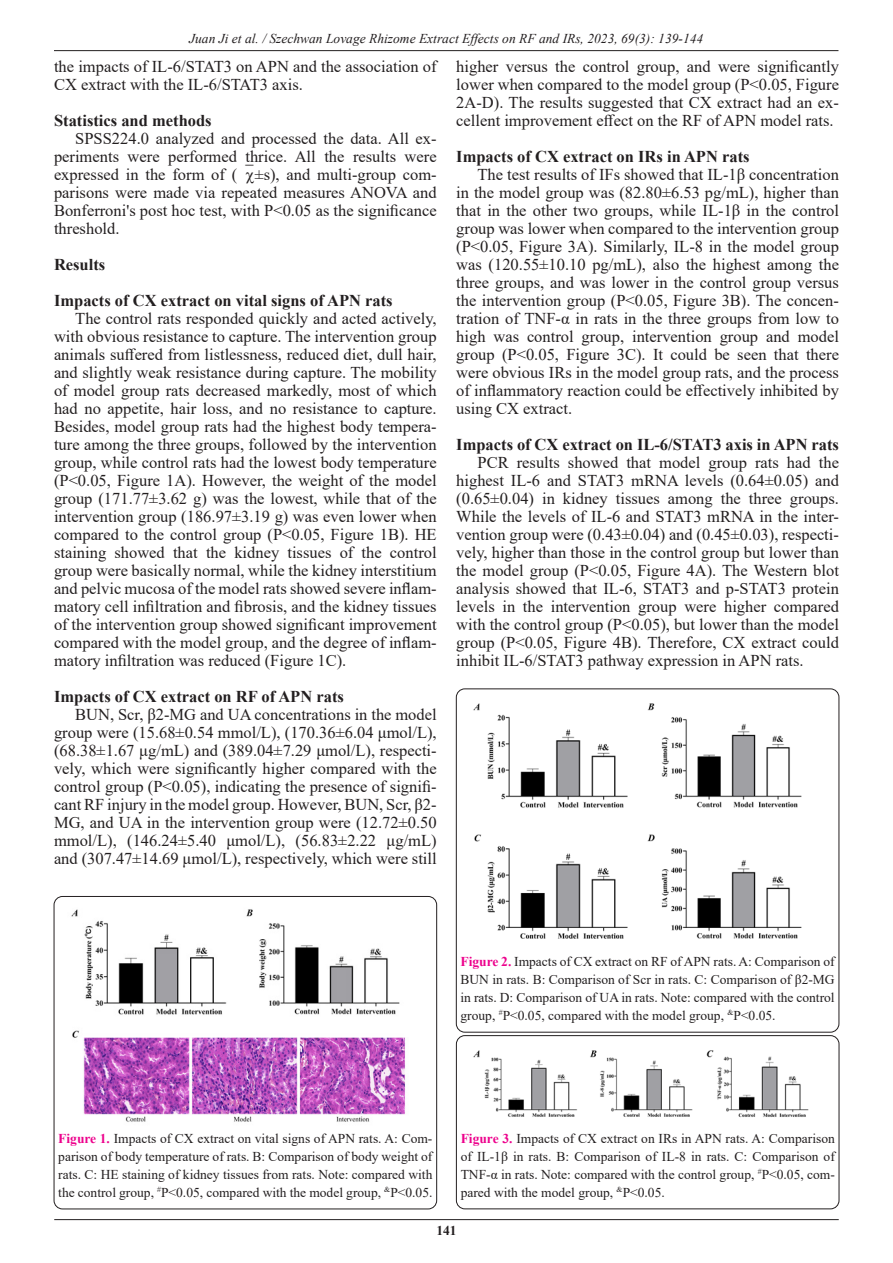
<style>
.page{position:relative;width:893px;height:1263px;background:#fff}
.page>*{position:absolute;margin:0;border:0;box-sizing:border-box;transform-origin:0 0}
.t1{font:16.5px/18px "Times New Roman";color:#231f20;text-align:justify}
.t2{font:700 16.5px "Times New Roman";color:#231f20}
.t3{font:13.5px/18px "Times New Roman";color:#231f20;text-align:justify}
.t4{font:italic 13.5px "Times New Roman";color:#231f20}
.t5{font:700 13.5px "Times New Roman";color:#231f20}
.s1{font-weight:700;color:#ed028c}
</style>
<div class="page">
<hr style="left:54px;top:50px;width:784px;height:1px;background:#231f20">
<hr style="left:54px;top:1219px;width:785px;height:1px;background:#231f20">
<div style="left:54px;top:896px;width:383px;height:313px;border:1px solid #231f20;border-radius:9px"></div>
<img style="left:71px;top:909px;width:335px;height:213px">
<div style="left:456px;top:689px;width:383px;height:343px;border:1px solid #231f20;border-radius:9px"></div>
<img style="left:473px;top:703px;width:329px;height:236px">
<div style="left:456px;top:1035px;width:383px;height:174px;border:1px solid #231f20;border-radius:9px"></div>
<img style="left:473px;top:1050px;width:336px;height:68px">
<p class="t4" style="left:189px;top:29px;width:516px">Juan Ji et al. / Szechwan Lovage Rhizome Extract Effects on RF and IRs, 2023, 69(3): 139-144</p>
<p class="t1" style="left:456px;top:57px;width:384px">higher versus the control group, and were significantly lower when compared to the model group (P&lt;0.05, Figure 2A-D). The results suggested that CX extract had an ex&shy;cellent improvement effect on the RF of APN model rats.</p>
<p class="t2" style="left:456px;top:145px;width:295px">Impacts of CX extract on IRs in APN rats</p>
<p class="t1" style="left:456px;top:165px;width:384px;text-indent:21px">The test results of IFs showed that IL-1β concentration in the model group was (82.80±6.53 pg/mL), higher than that in the other two groups, while IL-1β in the control group was lower when compared to the intervention group (P&lt;0.05, Figure 3A). Similarly, IL-8 in the model group was (120.55±10.10 pg/mL), also the highest among the three groups, and was lower in the control group versus the intervention group (P&lt;0.05, Figure 3B). The concen&shy;tration of TNF-α in rats in the three groups from low to high was control group, intervention group and model group (P&lt;0.05, Figure 3C). It could be seen that there were obvious IRs in the model group rats, and the process of inflammatory reaction could be effectively inhibited by using CX extract.</p>
<p class="t2" style="left:456px;top:433px;width:384px">Impacts of CX extract on IL-6/STAT3 axis in APN rats</p>
<p class="t1" style="left:456px;top:453px;width:384px;text-indent:21px">PCR results showed that model group rats had the highest IL-6 and STAT3 mRNA levels (0.64±0.05) and (0.65±0.04) in kidney tissues among the three groups.<br>While the levels of IL-6 and STAT3 mRNA in the inter&shy;vention group were (0.43±0.04) and (0.45±0.03), respecti&shy;vely, higher than those in the control group but lower than the model group (P&lt;0.05, Figure 4A). The Western blot analysis showed that IL-6, STAT3 and p-STAT3 protein levels in the intervention group were higher compared with the control group (P&lt;0.05), but lower than the model group (P&lt;0.05, Figure 4B). Therefore, CX extract could inhibit IL-6/STAT3 pathway expression in APN rats.</p>
<p class="t1" style="left:54px;top:57px;width:384px">the impacts of IL-6/STAT3 on APN and the association of<br>CX extract with the IL-6/STAT3 axis.</p>
<p class="t2" style="left:54px;top:109px;width:159px">Statistics and methods</p>
<p class="t1" style="left:54px;top:129px;width:384px;text-indent:21px">SPSS224.0 analyzed and processed the data. All ex&shy;periments were performed thrice. All the results were expressed in the form of ( ±s), and multi-group com&shy;parisons were made via repeated measures ANOVA and Bonferroni's post hoc test, with P&lt;0.05 as the significance threshold.</p>
<p class="t2" style="left:54px;top:253px;width:53px">Results</p>
<p class="t2" style="left:54px;top:289px;width:340px">Impacts of CX extract on vital signs of APN rats</p>
<p class="t1" style="left:54px;top:309px;width:384px;text-indent:21px">The control rats responded quickly and acted actively, with obvious resistance to capture. The intervention group animals suffered from listlessness, reduced diet, dull hair, and slightly weak resistance during capture. The mobility of model group rats decreased markedly, most of which had no appetite, hair loss, and no resistance to capture.<br>Besides, model group rats had the highest body tempera&shy;ture among the three groups, followed by the intervention group, while control rats had the lowest body temperature (P&lt;0.05, Figure 1A). However, the weight of the model group (171.77±3.62 g) was the lowest, while that of the intervention group (186.97±3.19 g) was even lower when compared to the control group (P&lt;0.05, Figure 1B). HE staining showed that the kidney tissues of the control group were basically normal, while the kidney interstitium and pelvic mucosa of the model rats showed severe inflam&shy;matory cell infiltration and fibrosis, and the kidney tissues of the intervention group showed significant improvement compared with the model group, and the degree of inflam&shy;matory infiltration was reduced (Figure 1C).</p>
<p class="t2" style="left:54px;top:685px;width:291px">Impacts of CX extract on RF of APN rats</p>
<p class="t1" style="left:54px;top:705px;width:384px;text-indent:21px">BUN, Scr, β2-MG and UA concentrations in the model group were (15.68±0.54 mmol/L), (170.36±6.04 μmol/L), (68.38±1.67 μg/mL) and (389.04±7.29 μmol/L), respecti&shy;vely, which were significantly higher compared with the control group (P&lt;0.05), indicating the presence of signifi&shy;cant RF injury in the model group. However, BUN, Scr, β2- MG, and UA in the intervention group were (12.72±0.50 mmol/L), (146.24±5.40 μmol/L), (56.83±2.22 μg/mL) and (307.47±14.69 μmol/L), respectively, which were still</p>
<p class="t3" style="left:460px;top:952px;width:376px"><span class="s1">Figure 2.</span> Impacts of CX extract on RF of APN rats. A: Comparison of BUN in rats. B: Comparison of Scr in rats. C: Comparison of β2-MG in rats. D: Comparison of UA in rats. Note: compared with the control group, <sup>#</sup>P&lt;0.05, compared with the model group, <sup>&amp;</sup>P&lt;0.05.</p>
<p class="t3" style="left:58px;top:1129px;width:376px"><span class="s1">Figure 1.</span> Impacts of CX extract on vital signs of APN rats. A: Com&shy;parison of body temperature of rats. B: Comparison of body weight of rats. C: HE staining of kidney tissues from rats. Note: compared with the control group, <sup>#</sup>P&lt;0.05, compared with the model group, <sup>&amp;</sup>P&lt;0.05.</p>
<p class="t3" style="left:461px;top:1128px;width:376px"><span class="s1">Figure 3.</span> Impacts of CX extract on IRs in APN rats. A: Comparison of IL-1β in rats. B: Comparison of IL-8 in rats. C: Comparison of TNF-α in rats. Note: compared with the control group, <sup>#</sup>P&lt;0.05, com&shy;pared with the model group, <sup>&amp;</sup>P&lt;0.05.</p>
<p class="t5" style="left:436px;top:1220px;width:22px">141</p>
</div>
